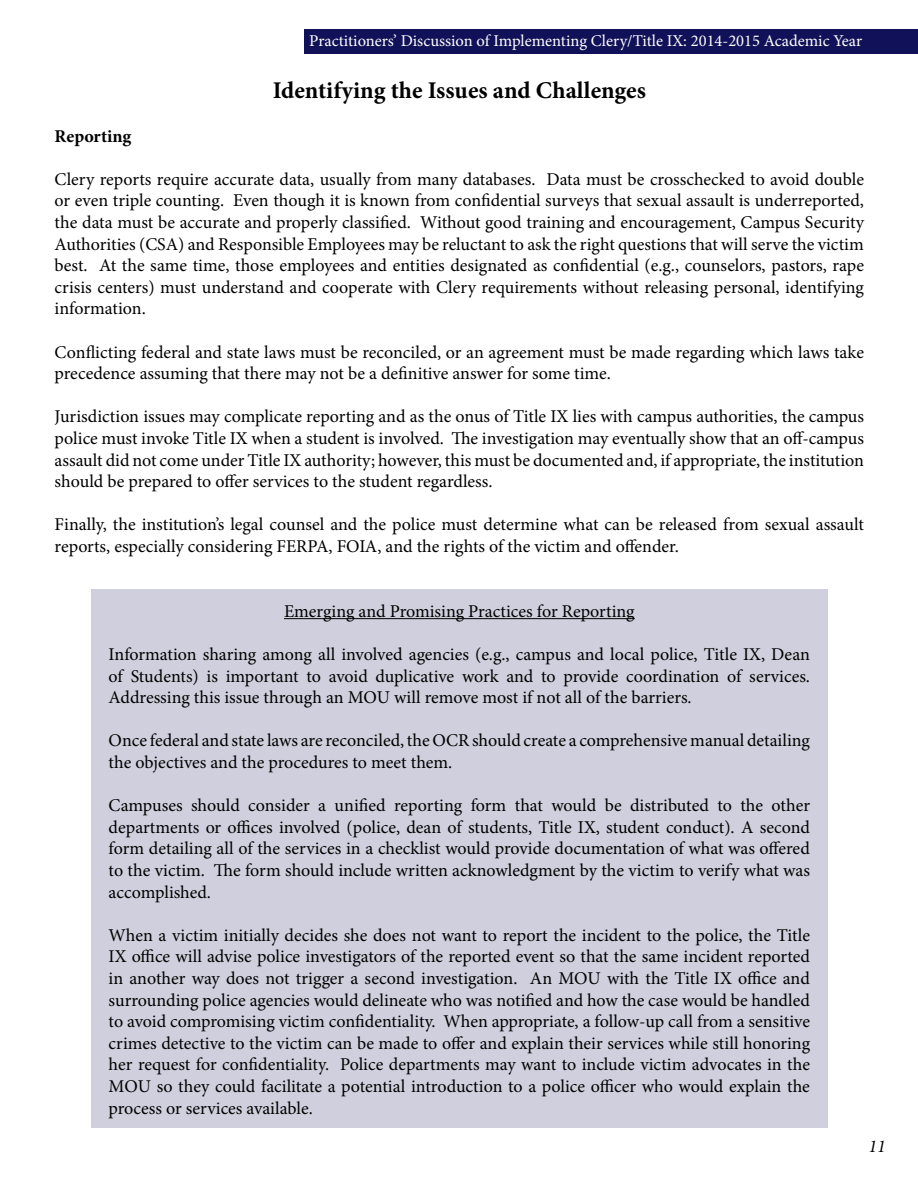
<style>
.page{position:relative;width:918px;height:1188px;background:#fff}
.page>*{position:absolute;margin:0;border:0;box-sizing:border-box;transform-origin:0 0}
.t1{font:700 24px "Minion Pro";color:#000}
.t2{font:18px/21.6px "Minion Pro";color:#000;text-align:justify}
.t3{font:700 18px "Minion Pro";letter-spacing:-.005em;color:#000}
.t4{font:italic 18px "Minion Pro";color:#000}
.t5{font:16.5px "Minion Pro";color:#fff}
</style>
<div class="page">
<div style="left:305px;top:29px;width:613px;height:24px;background:#111159"></div>
<div style="left:91px;top:590px;width:737px;height:538px;background:#cfcfdd"></div>
<hr style="left:284px;top:618px;width:351px;height:1px;background:#000">
<p class="t5" style="left:309px;top:30px;width:555px">Practitioners’ Discussion of Implementing Clery/Title IX: 2014-2015 Academic Year</p>
<h1 class="t1" style="left:273px;top:74px;width:375px">Identifying the Issues and Challenges</h1>
<p class="t3" style="left:55px;top:123px;width:78px">Reporting</p>
<p class="t2" style="left:55px;top:168px;width:811px">Clery reports require accurate data, usually from many databases. Data must be crosschecked to avoid double or even triple counting. Even though it is known from confidential surveys that sexual assault is underreported, the data must be accurate and properly classified. Without good training and encouragement, Campus Security Authorities (CSA) and Responsible Employees may be reluctant to ask the right questions that will serve the victim best. At the same time, those employees and entities designated as confidential (e.g., counselors, pastors, rape crisis centers) must understand and cooperate with Clery requirements without releasing personal, identifying information.</p>
<p class="t2" style="left:55px;top:341px;width:811px">Conflicting federal and state laws must be reconciled, or an agreement must be made regarding which laws take precedence assuming that there may not be a definitive answer for some time.</p>
<p class="t2" style="left:55px;top:406px;width:811px">Jurisdiction issues may complicate reporting and as the onus of Title IX lies with campus authorities, the campus police must invoke Title IX when a student is involved. The investigation may eventually show that an off-campus assault did not come under Title IX authority; however, this must be documented and, if appropriate, the institution should be prepared to offer services to the student regardless.</p>
<p class="t2" style="left:55px;top:514px;width:811px">Finally, the institution’s legal counsel and the police must determine what can be released from sexual assault reports, especially considering FERPA, FOIA, and the rights of the victim and offender.</p>
<p class="t2" style="left:284px;top:600px;width:352px">Emerging and Promising Practices for Reporting</p>
<p class="t2" style="left:109px;top:644px;width:703px">Information sharing among all involved agencies (e.g., campus and local police, Title IX, Dean of Students) is important to avoid duplicative work and to provide coordination of services.<br>Addressing this issue through an MOU will remove most if not all of the barriers.</p>
<p class="t2" style="left:109px;top:730px;width:703px">Once federal and state laws are reconciled, the OCR should create a comprehensive manual detailing the objectives and the procedures to meet them.</p>
<p class="t2" style="left:109px;top:795px;width:703px">Campuses should consider a unified reporting form that would be distributed to the other departments or offices involved (police, dean of students, Title IX, student conduct). A second form detailing all of the services in a checklist would provide documentation of what was offered to the victim. The form should include written acknowledgment by the victim to verify what was accomplished.</p>
<p class="t2" style="left:109px;top:924px;width:703px">When a victim initially decides she does not want to report the incident to the police, the Title IX office will advise police investigators of the reported event so that the same incident reported in another way does not trigger a second investigation. An MOU with the Title IX office and surrounding police agencies would delineate who was notified and how the case would be handled to avoid compromising victim confidentiality. When appropriate, a follow-up call from a sensitive crimes detective to the victim can be made to offer and explain their services while still honoring her request for confidentiality. Police departments may want to include victim advocates in the MOU so they could facilitate a potential introduction to a police officer who would explain the process or services available.</p>
<p class="t4" style="left:868px;top:1134px;width:19px">11</p>
</div>
